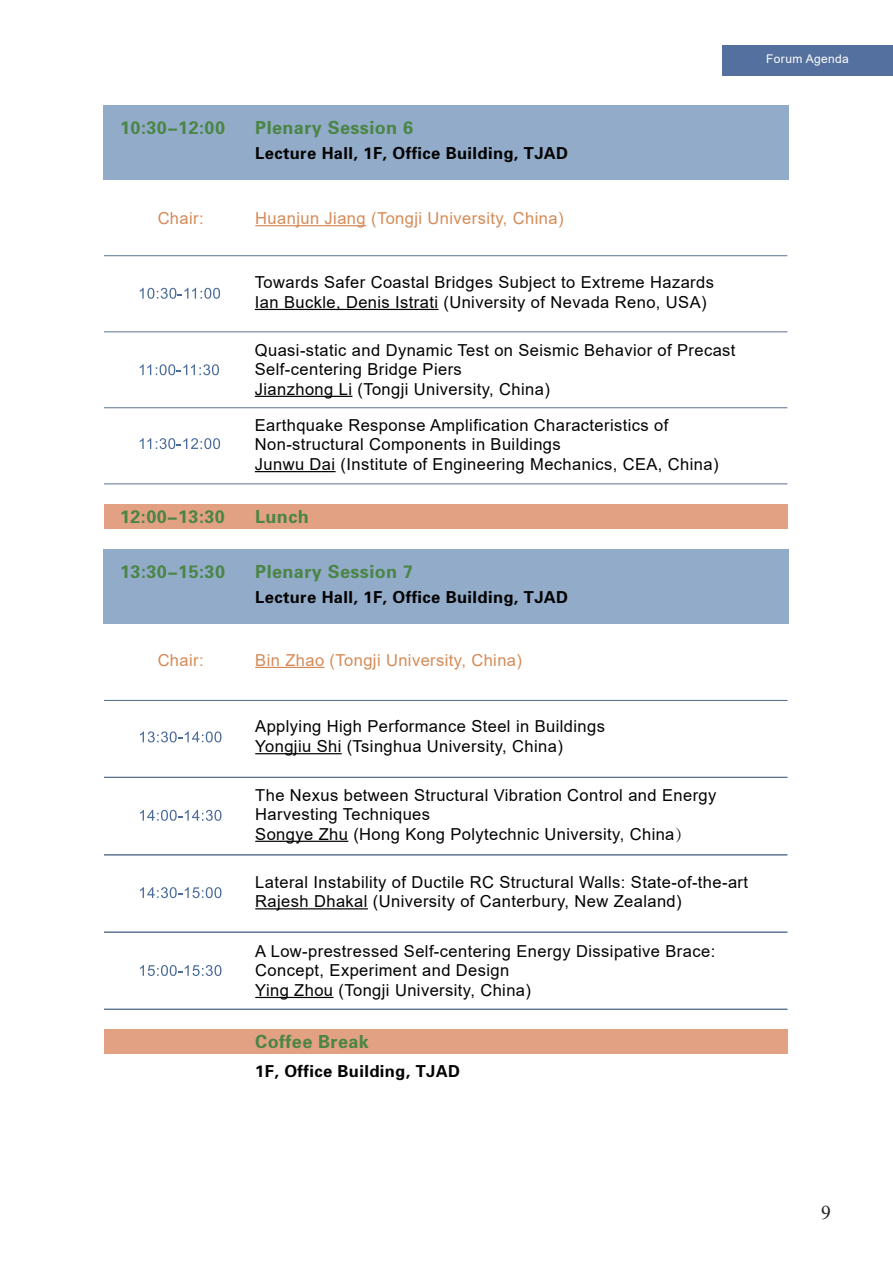
<style>
.page{position:relative;width:893px;height:1263px;background:#fff}
.page>*{position:absolute;margin:0;border:0;box-sizing:border-box;transform-origin:0 0}
.t1{font:19.5px "Times New Roman";color:#231f20}
.t2{font:18px "FZDHTJW GB1 0";letter-spacing:.025em;color:#4a8546}
.t3{font:16.5px/19.5px "Arial";letter-spacing:.025em;color:#030303}
.t4{font:16.5px "FZDHTJW GB1 0";letter-spacing:.025em;color:#030303}
.t5{font:16.5px "Arial";letter-spacing:.025em;color:#d58b58}
.t6{font:12px "Arial";letter-spacing:.03em;color:#fff}
.s1{font-family:"Adobe Song Std";font-weight:300}
</style>
<div class="page">
<div style="left:104px;top:504px;width:684px;height:25px;background:#e3a183"></div>
<hr style="left:255px;top:309px;width:184px;height:1px;background:#030303">
<hr style="left:255px;top:396px;width:97px;height:1px;background:#030303">
<svg style="left:140px;top:288px;width:80px;height:11px"></svg>
<svg style="left:140px;top:364px;width:79px;height:11px"></svg>
<svg style="left:140px;top:438px;width:80px;height:11px"></svg>
<div style="left:104px;top:106px;width:685px;height:74px;background:#92abc9"></div>
<hr style="left:104px;top:255px;width:683px;height:1px;background:#5a718c">
<hr style="left:104px;top:331px;width:683px;height:1px;background:#5a718c">
<hr style="left:104px;top:407px;width:683px;height:1px;background:#5a718c">
<hr style="left:104px;top:483px;width:683px;height:1px;background:#5a718c">
<hr style="left:255px;top:225px;width:111px;height:1px;background:#d58b58">
<div style="left:104px;top:549px;width:685px;height:74px;background:#92abc9"></div>
<hr style="left:255px;top:667px;width:70px;height:1px;background:#d58b58">
<hr style="left:255px;top:753px;width:87px;height:1px;background:#030303">
<hr style="left:255px;top:841px;width:93px;height:1px;background:#030303">
<hr style="left:255px;top:997px;width:79px;height:1px;background:#030303">
<svg style="left:140px;top:731px;width:81px;height:11px"></svg>
<svg style="left:140px;top:810px;width:81px;height:11px"></svg>
<svg style="left:140px;top:887px;width:81px;height:11px"></svg>
<svg style="left:140px;top:965px;width:81px;height:11px"></svg>
<div style="left:104px;top:1029px;width:684px;height:25px;background:#e3a183"></div>
<div style="left:723px;top:45px;width:170px;height:30px;background:#54709e"></div>
<hr style="left:255px;top:471px;width:81px;height:1px;background:#030303">
<hr style="left:104px;top:700px;width:683px;height:1px;background:#5a718c">
<hr style="left:104px;top:777px;width:683px;height:1px;background:#5a718c">
<hr style="left:104px;top:854px;width:683px;height:1px;background:#5a718c">
<hr style="left:104px;top:932px;width:683px;height:1px;background:#5a718c">
<hr style="left:104px;top:1009px;width:683px;height:1px;background:#5a718c">
<hr style="left:255px;top:908px;width:113px;height:1px;background:#030303">
<p class="t6" style="left:766px;top:51px;width:84px">Forum Agenda</p>
<p class="t2" style="left:120px;top:118px;width:106px">10:30-12:00</p>
<p class="t2" style="left:255px;top:118px;width:159px">Plenary Session 6</p>
<p class="t4" style="left:255px;top:144px;width:314px">Lecture Hall, 1F, Office Building, TJAD</p>
<p class="t5" style="left:158px;top:207px;width:48px">Chair:</p>
<p class="t5" style="left:255px;top:207px;width:310px">Huanjun Jiang (Tongji University, China)</p>
<p class="t3" style="left:255px;top:273px;width:461px">Towards Safer Coastal Bridges Subject to Extreme Hazards<br>Ian Buckle, Denis Istrati (University of Nevada Reno, USA)</p>
<p class="t3" style="left:255px;top:340px;width:482px">Quasi-static and Dynamic Test on Seismic Behavior of Precast<br>Self-centering Bridge Piers<br>Jianzhong Li (Tongji University, China)</p>
<p class="t3" style="left:255px;top:415px;width:465px">Earthquake Response Amplification Characteristics of<br>Non-structural Components in Buildings<br>Junwu Dai (Institute of Engineering Mechanics, CEA, China)</p>
<p class="t2" style="left:120px;top:507px;width:106px">12:00-13:30</p>
<p class="t2" style="left:255px;top:507px;width:55px">Lunch</p>
<p class="t2" style="left:120px;top:562px;width:106px">13:30-15:30</p>
<p class="t2" style="left:255px;top:562px;width:159px">Plenary Session 7</p>
<p class="t4" style="left:255px;top:588px;width:314px">Lecture Hall, 1F, Office Building, TJAD</p>
<p class="t5" style="left:158px;top:648px;width:48px">Chair:</p>
<p class="t5" style="left:255px;top:648px;width:268px">Bin Zhao (Tongji University, China)</p>
<p class="t3" style="left:255px;top:717px;width:351px">Applying High Performance Steel in Buildings<br>Yongjiu Shi (Tsinghua University, China)</p>
<p class="t3" style="left:255px;top:785px;width:463px">The Nexus between Structural Vibration Control and Energy<br>Harvesting Techniques<br>Songye Zhu (Hong Kong Polytechnic University, China<span class="s1">）</span></p>
<p class="t3" style="left:255px;top:872px;width:494px">Lateral Instability of Ductile RC Structural Walls: State-of-the-art<br>Rajesh Dhakal (University of Canterbury, New Zealand)</p>
<p class="t3" style="left:255px;top:941px;width:462px">A Low-prestressed Self-centering Energy Dissipative Brace:<br>Concept, Experiment and Design<br>Ying Zhou (Tongji University, China)</p>
<p class="t2" style="left:255px;top:1032px;width:115px">Coffee Break</p>
<p class="t4" style="left:255px;top:1062px;width:206px">1F, Office Building, TJAD</p>
<p class="t1" style="left:821px;top:1198px;width:11px">9</p>
</div>
